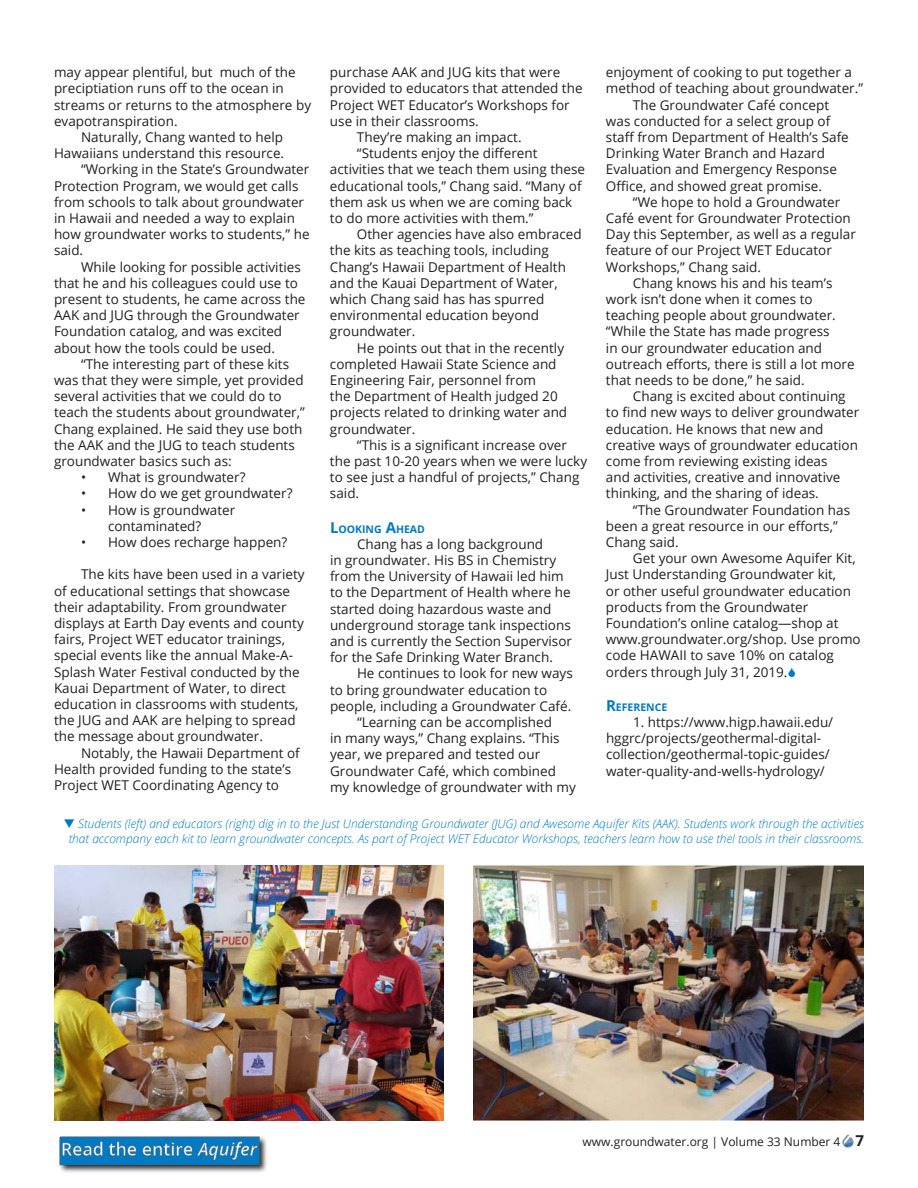
<style>
.page{position:relative;width:918px;height:1188px;background:#fff}
.page>*{position:absolute;margin:0;border:0;box-sizing:border-box;transform-origin:0 0}
.Paragraph_text{font:13.5px/16.2px "Open Sans";color:#231f20}
.t1{font:italic 300 12px/14.4px "Open Sans";color:#007ac2;text-align:center}
.t2{font:12px "Open Sans";color:#231f20}
.Section_Heading{font:700 10.5px "Open Sans";color:#007ac2}
.s1{font-size:15px}
.s2{font-weight:700;font-size:15px}
</style>
<div class="page">
<img style="left:54px;top:866px;width:389px;height:254px">
<img style="left:473px;top:866px;width:391px;height:254px">
<img style="left:843px;top:1134px;width:11px;height:14px">
<img style="left:59px;top:1136px;width:208px;height:37px">
<p class="Paragraph_text" style="left:54px;top:64px;width:259px">may appear plentiful, but much of the preciptiation runs off to the ocean in streams or returns to the atmosphere by evapotranspiration.</p>
<p class="Paragraph_text" style="left:54px;top:129px;width:232px;text-align:right">Naturally, Chang wanted to help<br>Hawaiians understand this resource.</p>
<p class="Paragraph_text" style="left:54px;top:161px;width:257px;text-indent:27px">“Working in the State’s Groundwater<br>Protection Program, we would get calls from schools to talk about groundwater in Hawaii and needed a way to explain how groundwater works to students,” he said.</p>
<p class="Paragraph_text" style="left:54px;top:258px;width:253px;text-indent:27px">While looking for possible activities that he and his colleagues could use to present to students, he came across the AAK and JUG through the Groundwater Foundation catalog, and was excited about how the tools could be used.</p>
<p class="Paragraph_text" style="left:54px;top:356px;width:252px;text-indent:27px">“The interesting part of these kits was that they were simple, yet provided several activities that we could do to teach the students about groundwater,” Chang explained. He said they use both the AAK and the JUG to teach students groundwater basics such as:</p>
<p class="Paragraph_text" style="left:81px;top:469px;width:166px">• What is groundwater?</p>
<p class="Paragraph_text" style="left:81px;top:485px;width:213px">• How do we get groundwater?</p>
<p class="Paragraph_text" style="left:81px;top:501px;width:156px;text-align:center">• How is groundwater contaminated?</p>
<p class="Paragraph_text" style="left:81px;top:534px;width:208px">• How does recharge happen?</p>
<p class="Paragraph_text" style="left:54px;top:566px;width:252px;text-indent:27px">The kits have been used in a variety of educational settings that showcase their adaptability. From groundwater displays at Earth Day events and county fairs, Project WET educator trainings, special events like the annual Make-A-Splash Water Festival conducted by the Kauai Department of Water, to direct education in classrooms with students, the JUG and AAK are helping to spread the message about groundwater.</p>
<p class="Paragraph_text" style="left:54px;top:744px;width:247px;text-indent:27px">Notably, the Hawaii Department of<br>Health provided funding to the state’s<br>Project WET Coordinating Agency to</p>
<p class="Paragraph_text" style="left:330px;top:64px;width:254px">purchase AAK and JUG kits that were provided to educators that attended the Project WET Educator’s Workshops for use in their classrooms.</p>
<p class="Paragraph_text" style="left:357px;top:129px;width:166px">They’re making an impact.</p>
<p class="Paragraph_text" style="left:330px;top:145px;width:257px;text-indent:27px">“Students enjoy the different activities that we teach them using these educational tools,” Chang said. “Many of them ask us when we are coming back to do more activities with them.”</p>
<p class="Paragraph_text" style="left:330px;top:226px;width:253px;text-indent:27px">Other agencies have also embraced the kits as teaching tools, including<br>Chang’s Hawaii Department of Health and the Kauai Department of Water, which Chang said has has spurred environmental education beyond groundwater.</p>
<p class="Paragraph_text" style="left:330px;top:339px;width:239px;text-indent:27px">He points out that in the recently completed Hawaii State Science and<br>Engineering Fair, personnel from<br>the Department of Health judged 20 projects related to drinking water and groundwater.</p>
<p class="Paragraph_text" style="left:330px;top:437px;width:259px;text-indent:27px">“This is a significant increase over the past 10-20 years when we were lucky to see just a handful of projects,” Chang said.</p>
<p class="Section_Heading" style="left:330px;top:521px;width:96px"><span class="s1">L</span>OOKING <span class="s1">A</span>HEAD</p>
<p class="Paragraph_text" style="left:330px;top:536px;width:244px;text-indent:27px">Chang has a long background<br>in groundwater. His BS in Chemistry from the University of Hawaii led him to the Department of Health where he started doing hazardous waste and underground storage tank inspections and is currently the Section Supervisor for the Safe Drinking Water Branch.</p>
<p class="Paragraph_text" style="left:330px;top:665px;width:244px;text-indent:27px">He continues to look for new ways to bring groundwater education to people, including a Groundwater Café.</p>
<p class="Paragraph_text" style="left:330px;top:714px;width:248px;text-indent:27px">“Learning can be accomplished<br>in many ways,” Chang explains. “This year, we prepared and tested our Groundwater Café, which combined my knowledge of groundwater with my</p>
<p class="Paragraph_text" style="left:606px;top:64px;width:259px">enjoyment of cooking to put together a method of teaching about groundwater.”</p>
<p class="Paragraph_text" style="left:606px;top:96px;width:244px;text-indent:27px">The Groundwater Café concept was conducted for a select group of staff from Department of Health’s Safe Drinking Water Branch and Hazard Evaluation and Emergency Response Office, and showed great promise.</p>
<p class="Paragraph_text" style="left:606px;top:194px;width:251px;text-indent:27px">“We hope to hold a Groundwater Café event for Groundwater Protection Day this September, as well as a regular feature of our Project WET Educator Workshops,” Chang said.</p>
<p class="Paragraph_text" style="left:606px;top:275px;width:250px;text-indent:27px">Chang knows his and his team’s work isn’t done when it comes to teaching people about groundwater. “While the State has made progress<br>in our groundwater education and outreach efforts, there is still a lot more that needs to be done,” he said.</p>
<p class="Paragraph_text" style="left:606px;top:388px;width:255px;text-indent:27px">Chang is excited about continuing to find new ways to deliver groundwater education. He knows that new and creative ways of groundwater education come from reviewing existing ideas<br>and activities, creative and innovative thinking, and the sharing of ideas.</p>
<p class="Paragraph_text" style="left:606px;top:501px;width:246px;text-indent:27px">“The Groundwater Foundation has been a great resource in our efforts,”<br>Chang said.</p>
<p class="Paragraph_text" style="left:606px;top:550px;width:256px;text-indent:27px">Get your own Awesome Aquifer Kit, Just Understanding Groundwater kit,<br>or other useful groundwater education products from the Groundwater Foundation’s online catalog—shop at www.groundwater.org/shop. Use promo code HAWAII to save 10% on catalog orders through July 31, 2019.</p>
<p class="Section_Heading" style="left:606px;top:700px;width:63px"><span class="s1">R</span>EFERENCE</p>
<p class="Paragraph_text" style="left:606px;top:714px;width:229px;text-indent:27px">1. https://www.higp.hawaii.edu/ hggrc/projects/geothermal-digital&shy;collection/geothermal-topic-guides/ water-quality-and-wells-hydrology/</p>
<p class="t1" style="left:63px;top:816px;width:802px">❑ Students (left) and educators (right) dig in to the Just Understanding Groundwater (JUG) and Awesome Aquifer Kits (AAK). Students work through the activities that accompany each kit to learn groundwater concepts. As part of Project WET Educator Workshops, teachers learn how to use thel tools in their classrooms.</p>
<p class="t2" style="left:583px;top:1134px;width:283px">www.groundwater.org | Volume 33 Number 4 <span class="s2">7</span></p>
</div>
